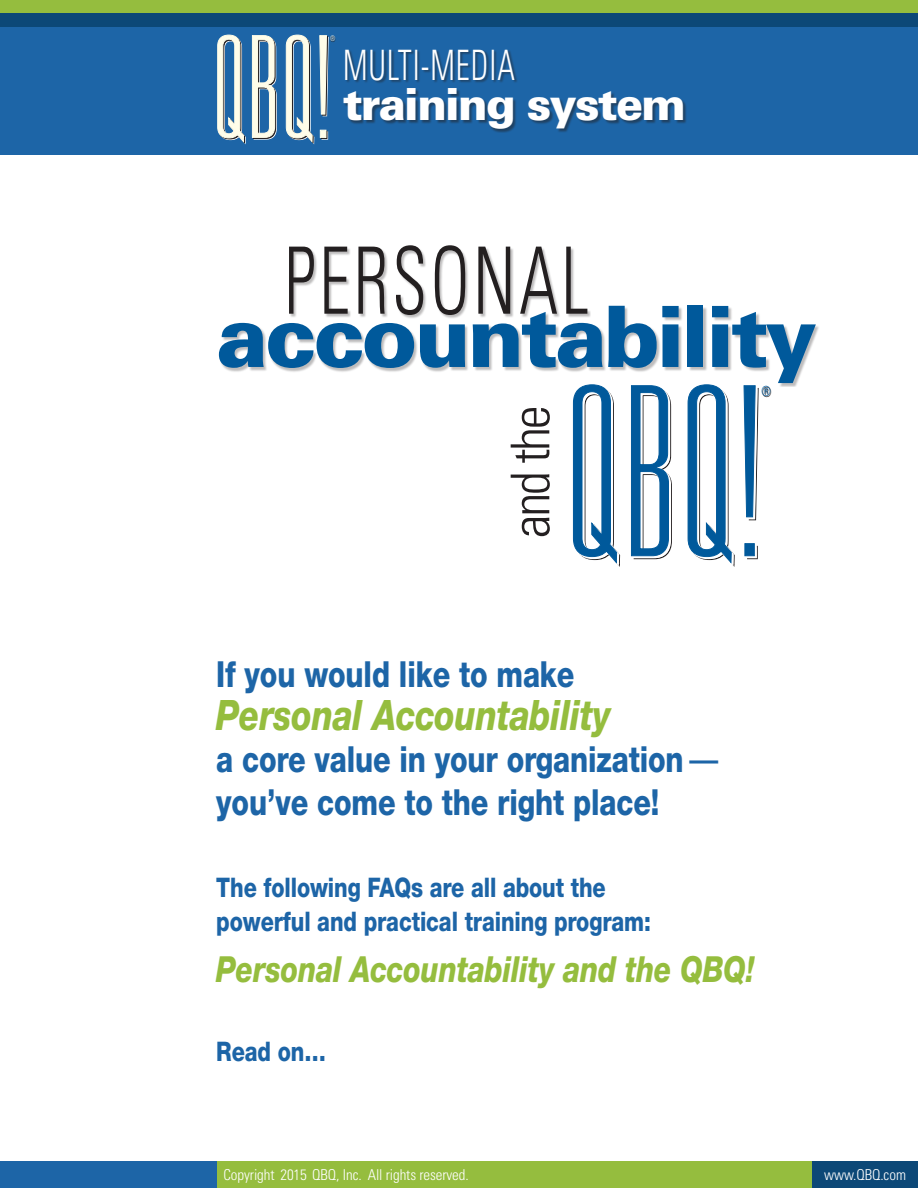
<style>
.page{position:relative;width:918px;height:1188px;background:#fff}
.page>*{position:absolute;margin:0;border:0;box-sizing:border-box;transform-origin:0 0}
.t1{font:300 condensed 92.85px "Univers LT Std";letter-spacing:.05em;color:#231f20;scale:.75 1}
.t2{font:900 84.75px "Univers LT Std";letter-spacing:-.04em;color:#00599b}
.t3{font:300 condensed 53.55px "Univers LT Std";letter-spacing:-.04em;color:#231f20}
.t4{font:900 44.4px "Univers LT Std";letter-spacing:-.04em;color:#fff}
.t5{font:italic 800 42px "Helvetica Neue LT Std";letter-spacing:-.005em;color:#95bd3e;scale:.8 1}
.t6{font:300 condensed 42px "Univers LT Std";letter-spacing:.03em;color:#fff;scale:.75 1}
.t7{font:800 36px/42.6px "Helvetica Neue LT Std";letter-spacing:-.005em;color:#1d65a7;scale:.8 1}
.t8{font:italic 800 36px "Helvetica Neue LT Std";letter-spacing:-.005em;color:#95bd3e;scale:.8 1}
.t9{font:800 27px/33.6px "Helvetica Neue LT Std";letter-spacing:-.005em;color:#1d65a7;scale:.8 1}
.t10{font:300 condensed 15px "Univers LT Std";letter-spacing:-.005em;color:#fff}
.t11{font:300 condensed 13.95px "Univers";color:#231f20;scale:.84 1}
.t12{font:300 condensed 7.65px "Univers";color:#231f20;scale:.84 1}
.s1{font-weight:400;font-stretch:expanded}
</style>
<div class="page">
<div style="left:0;top:0;width:918px;height:14px;background:#95bd3e"></div>
<div style="left:216px;top:1161px;width:596px;height:27px;background:#95bd3e"></div>
<div style="left:0;top:14px;width:918px;height:13px;background:#0c4877"></div>
<div style="left:0;top:27px;width:918px;height:127px;background:#1d65a7"></div>
<svg style="left:218px;top:35px;width:111px;height:110px"></svg>
<div style="left:344px;top:49px;width:343px;height:84px;background:#231f20;opacity:.5"></div>
<svg style="left:573px;top:387px;width:186px;height:180px"></svg>
<div style="left:290px;top:246px;width:301px;height:73px;background:#231f20;opacity:.3"></div>
<div style="left:220px;top:307px;width:600px;height:80px;background:#231f20;opacity:.3"></div>
<div style="left:812px;top:1161px;width:106px;height:27px;background:#0c4877"></div>
<div style="left:0;top:1161px;width:216px;height:27px;background:#1d65a7"></div>
<p class="t12" style="left:331px;top:34px;width:8px">®</p>
<p class="t6" style="left:343px;top:40px;width:231px">MULTI-MEDIA</p>
<p class="t4" style="left:343px;top:76px;width:344px">training system</p>
<h1 class="t1" style="left:285px;top:225px;width:407px">PERSONAL</h1>
<h2 class="t2" style="left:216px;top:283px;width:603px">accountability</h2>
<h3 class="t3" style="left:498px;top:538px;width:134px;rotate:-90deg">and the</h3>
<p class="t11" style="left:762px;top:383px;width:13px">®</p>
<p class="t7" style="left:216px;top:653px;width:449px">If you would like to make</p>
<p class="t5" style="left:216px;top:690px;width:495px">Personal Accountability</p>
<p class="t7" style="left:216px;top:738px;width:629px">a core value in your organization <span class="s1">— </span>you’ve come to the right place!</p>
<p class="t9" style="left:216px;top:870px;width:545px">The following FAQs are all about the powerful and practical training program:</p>
<p class="t8" style="left:216px;top:948px;width:675px">Personal Accountability and the QBQ!</p>
<p class="t9" style="left:216px;top:1035px;width:139px">Read on…</p>
<p class="t10" style="left:224px;top:1166px;width:247px">Copyright 2015 QBQ, Inc. All rights reserved.</p>
<p class="t10" style="left:824px;top:1166px;width:83px">www.QBQ.com</p>
</div>
